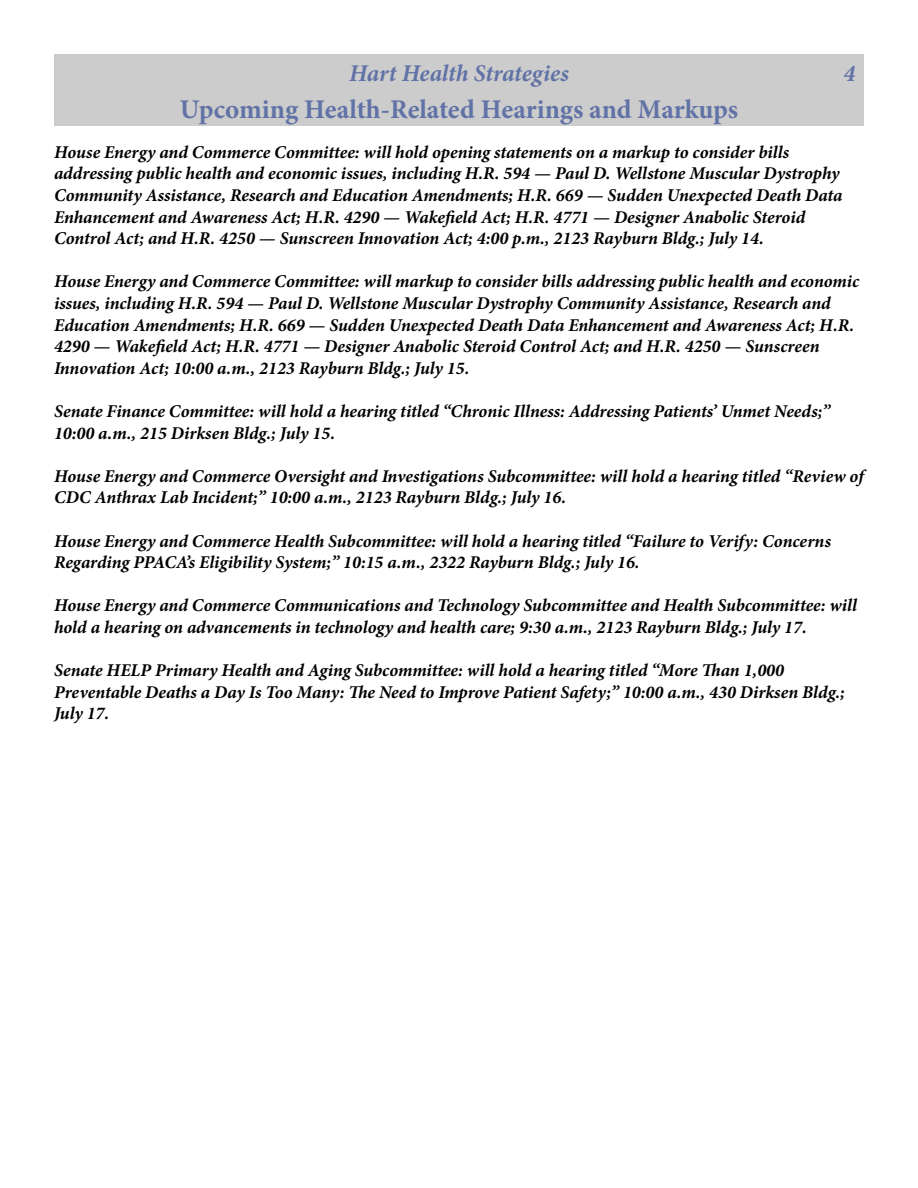
<style>
.page{position:relative;width:918px;height:1188px;background:#fff}
.page>*{position:absolute;margin:0;border:0;box-sizing:border-box;transform-origin:0 0}
.t1{font:700 27px "Minion Pro";letter-spacing:-.005em;color:#6172a6}
.t2{font:italic 700 24px "Minion Pro";letter-spacing:-.005em;color:#6172a6}
.t3{font:italic 700 18px/21.6px "Minion Pro";letter-spacing:-.005em;color:#000}
</style>
<div class="page">
<div style="left:54px;top:54px;width:810px;height:36px;background:#ccc"></div>
<div style="left:54px;top:90px;width:810px;height:36px;background:#ccc"></div>
<p class="t2" style="left:349px;top:56px;width:221px">Hart Health Strategies</p>
<p class="t2" style="left:844px;top:56px;width:13px">4</p>
<p class="t1" style="left:180px;top:90px;width:560px">Upcoming Health-Related Hearings and Markups</p>
<p class="t3" style="left:54px;top:141px;width:790px">House Energy and Commerce Committee: will hold opening statements on a markup to consider bills addressing public health and economic issues, including H.R. 594 — Paul D. Wellstone Muscular Dystrophy Community Assistance, Research and Education Amendments; H.R. 669 — Sudden Unexpected Death Data Enhancement and Awareness Act; H.R. 4290 — Wakefield Act; H.R. 4771 — Designer Anabolic Steroid Control Act; and H.R. 4250 — Sunscreen Innovation Act; 4:00 p.m., 2123 Rayburn Bldg.; July 14.</p>
<p class="t3" style="left:54px;top:271px;width:807px">House Energy and Commerce Committee: will markup to consider bills addressing public health and economic issues, including H.R. 594 — Paul D. Wellstone Muscular Dystrophy Community Assistance, Research and Education Amendments; H.R. 669 — Sudden Unexpected Death Data Enhancement and Awareness Act; H.R.<br>4290 — Wakefield Act; H.R. 4771 — Designer Anabolic Steroid Control Act; and H.R. 4250 — Sunscreen Innovation Act; 10:00 a.m., 2123 Rayburn Bldg.; July 15.</p>
<p class="t3" style="left:54px;top:400px;width:778px">Senate Finance Committee: will hold a hearing titled “Chronic Illness: Addressing Patients’ Unmet Needs;”<br>10:00 a.m., 215 Dirksen Bldg.; July 15.</p>
<p class="t3" style="left:54px;top:465px;width:811px">House Energy and Commerce Oversight and Investigations Subcommittee: will hold a hearing titled “Review of<br>CDC Anthrax Lab Incident;” 10:00 a.m., 2123 Rayburn Bldg.; July 16.</p>
<p class="t3" style="left:54px;top:530px;width:779px">House Energy and Commerce Health Subcommittee: will hold a hearing titled “Failure to Verify: Concerns<br>Regarding PPACA’s Eligibility System;” 10:15 a.m., 2322 Rayburn Bldg.; July 16.</p>
<p class="t3" style="left:54px;top:595px;width:805px">House Energy and Commerce Communications and Technology Subcommittee and Health Subcommittee: will hold a hearing on advancements in technology and health care; 9:30 a.m., 2123 Rayburn Bldg.; July 17.</p>
<p class="t3" style="left:54px;top:659px;width:793px">Senate HELP Primary Health and Aging Subcommittee: will hold a hearing titled “More Than 1,000<br>Preventable Deaths a Day Is Too Many: The Need to Improve Patient Safety;” 10:00 a.m., 430 Dirksen Bldg.;<br>July 17.</p>
</div>
